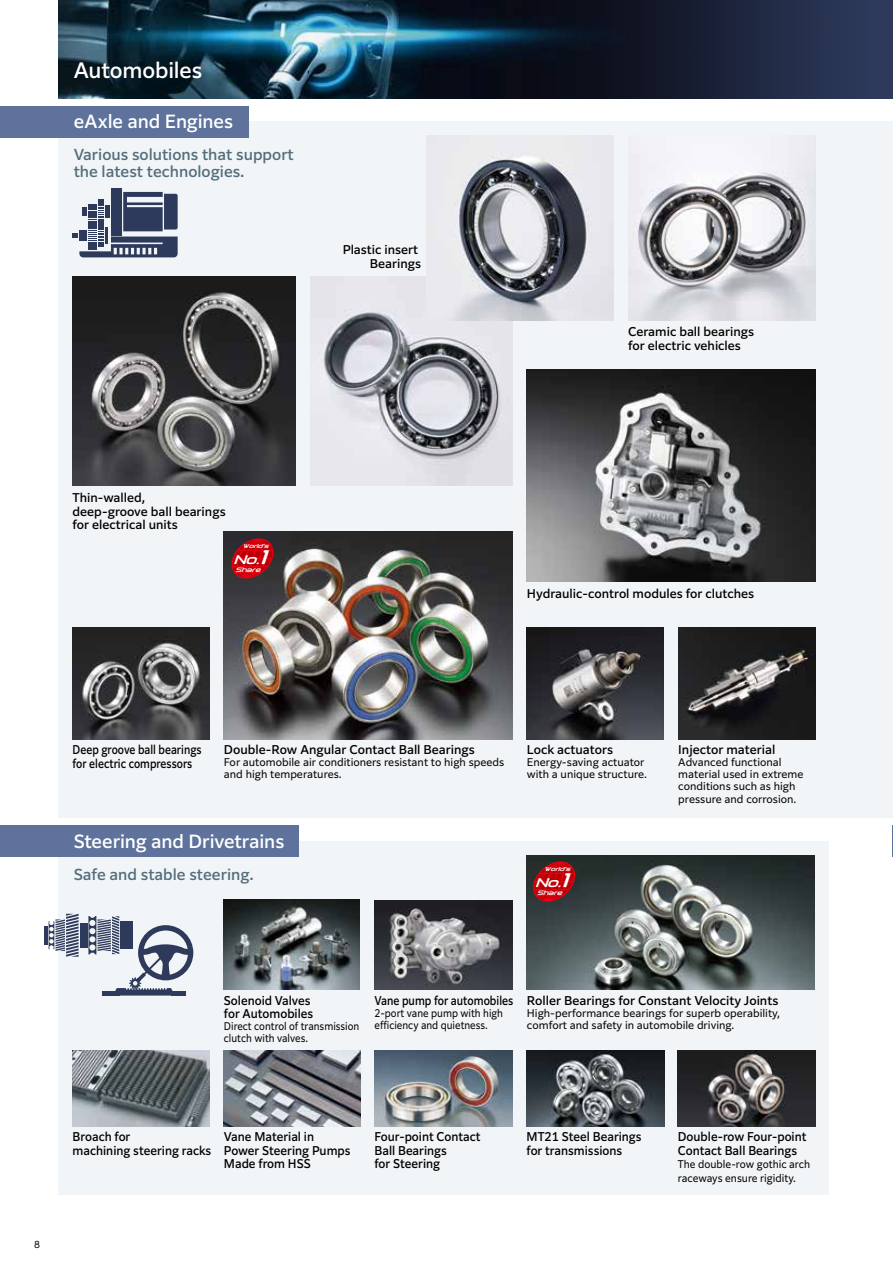
<style>
.page{position:relative;width:893px;height:1263px;background:#fff}
.page>*{position:absolute;margin:0;border:0;box-sizing:border-box;transform-origin:0 0}
.t1{font:500 21px "Clarimo UDPE";letter-spacing:-.005em;color:#fff}
.t2{font:500 18px "Clarimo UDPE";letter-spacing:-.005em;color:#fff}
.t3{font:500 15px/16.5px "Clarimo UDPE";color:#526d7b}
.t4{font:italic 700 12.75px "Downlink";color:#fff;scale:1.05 1}
.t5{font:500 12px/13.5px "Clarimo UDPE";color:#000}
.t6{font:500 12px/13.5px "Clarimo UDPE";color:#000;scale:.95 1}
.t7{font:500 12px/13.5px "Clarimo UDPE";color:#000;scale:.85 1}
.t8{font:500 12px "Clarimo UDPE";color:#000;scale:.86 1}
.t9{font:10.5px/12px "Clarimo UDPE";color:#000}
.t10{font:10.5px/12px "Clarimo UDPE";color:#000;scale:.91 1}
.t11{font:10.5px/13.5px "Clarimo UDPE";color:#000;scale:.95 1}
.t12{font:9px "UD Shin Go NT Pro";color:#000}
.t13{font:italic 700 6.45px "Downlink";color:#fff;scale:1.05 1}
.t14{font:italic 700 5.7px "Downlink";color:#fff;scale:1.05 1}
.s1{font-size:19.95px}
</style>
<div class="page">
<div style="left:58px;top:0;width:835px;height:98px;background:#2d3a5b"></div>
<img style="left:58px;top:0;width:764px;height:98px">
<div style="left:58px;top:122px;width:835px;height:696px;background:#f2f5f7"></div>
<div style="left:58px;top:841px;width:771px;height:354px;background:#f2f5f7"></div>
<img style="left:224px;top:899px;width:136px;height:91px">
<img style="left:527px;top:628px;width:137px;height:111px">
<img style="left:224px;top:1050px;width:136px;height:77px">
<img style="left:374px;top:1050px;width:138px;height:77px">
<img style="left:73px;top:1050px;width:137px;height:77px">
<div style="left:111px;top:188px;width:11px;height:47px;background:#2d3a5b"></div>
<svg style="left:72px;top:192px;width:106px;height:65px"></svg>
<div style="left:0;top:826px;width:299px;height:31px;background:#5e729c"></div>
<img style="left:224px;top:532px;width:289px;height:207px">
<svg style="left:228px;top:536px;width:49px;height:45px;background:#86151b"></svg>
<hr style="left:237px;top:550px;width:36px;height:1px;background:#e60012">
<hr style="left:232px;top:566px;width:36px;height:1px;background:#e60012">
<img style="left:527px;top:855px;width:288px;height:135px">
<img style="left:678px;top:1050px;width:137px;height:77px">
<svg style="left:88px;top:916px;width:105px;height:79px"></svg>
<svg style="left:49px;top:914px;width:30px;height:43px"></svg>
<hr style="left:44px;top:926px;width:3px;height:18px;background:#2d3a5b">
<div style="left:80px;top:923px;width:7px;height:24px;background:#2d3a5b"></div>
<div style="left:120px;top:921px;width:13px;height:28px;background:#2d3a5b"></div>
<div style="left:0;top:106px;width:248px;height:31px;background:#5e729c"></div>
<img style="left:310px;top:276px;width:203px;height:210px">
<img style="left:73px;top:628px;width:137px;height:111px">
<img style="left:374px;top:900px;width:138px;height:90px">
<img style="left:73px;top:276px;width:223px;height:210px">
<img style="left:527px;top:1050px;width:137px;height:77px">
<img style="left:678px;top:628px;width:137px;height:111px">
<img style="left:527px;top:370px;width:288px;height:212px">
<img style="left:427px;top:136px;width:187px;height:185px">
<img style="left:628px;top:136px;width:187px;height:185px">
<svg style="left:530px;top:859px;width:49px;height:45px;background:#83161b"></svg>
<hr style="left:539px;top:873px;width:36px;height:1px;background:#e60012">
<hr style="left:534px;top:889px;width:35px;height:1px;background:#e60012">
<h1 class="t1" style="left:74px;top:54px;width:130px">Automobiles</h1>
<h2 class="t2" style="left:74px;top:107px;width:161px">eAxle and Engines</h2>
<h3 class="t3" style="left:74px;top:145px;width:222px">Various solutions that support the latest technologies.</h3>
<p class="t5" style="left:343px;top:242px;width:80px;text-align:right">Plastic insert<br>Bearings</p>
<p class="t5" style="left:73px;top:490px;width:155px">Thin-walled,<br>deep-groove ball bearings for electrical units</p>
<p class="t14" style="left:243px;top:542px;width:28px">World’s</p>
<p class="t4" style="left:234px;top:550px;width:41px">No.<span class="s1">1</span></p>
<p class="t13" style="left:236px;top:565px;width:28px">Share</p>
<p class="t5" style="left:628px;top:324px;width:128px">Ceramic ball bearings for electric vehicles</p>
<p class="t5" style="left:527px;top:586px;width:229px">Hydraulic-control modules for clutches</p>
<p class="t7" style="left:73px;top:742px;width:153px">Deep groove ball bearings for electric compressors</p>
<p class="t5" style="left:224px;top:742px;width:252px">Double-Row Angular Contact Ball Bearings</p>
<p class="t9" style="left:224px;top:756px;width:282px">For automobile air conditioners resistant to high speeds and high temperatures.</p>
<p class="t5" style="left:527px;top:742px;width:88px">Lock actuators</p>
<p class="t9" style="left:527px;top:756px;width:122px">Energy-saving actuator with a unique structure.</p>
<p class="t5" style="left:678px;top:742px;width:99px">Injector material</p>
<p class="t9" style="left:678px;top:756px;width:127px">Advanced functional material used in extreme conditions such as high pressure and corrosion.</p>
<h2 class="t2" style="left:74px;top:827px;width:212px">Steering and Drivetrains</h2>
<h3 class="t3" style="left:74px;top:865px;width:182px">Safe and stable steering.</h3>
<p class="t14" style="left:545px;top:865px;width:28px">World’s</p>
<p class="t4" style="left:536px;top:873px;width:41px">No.<span class="s1">1</span></p>
<p class="t13" style="left:537px;top:888px;width:28px">Share</p>
<p class="t6" style="left:224px;top:993px;width:96px">Solenoid Valves for Automobiles</p>
<p class="t10" style="left:224px;top:1020px;width:150px">Direct control of transmission clutch with valves.</p>
<p class="t8" style="left:374px;top:991px;width:163px">Vane pump for automobiles</p>
<p class="t10" style="left:374px;top:1006px;width:143px">2-port vane pump with high efficiency and quietness.</p>
<p class="t5" style="left:527px;top:993px;width:253px">Roller Bearings for Constant Velocity Joints</p>
<p class="t9" style="left:527px;top:1006px;width:255px">High-performance bearings for superb operability, comfort and safety in automobile driving.</p>
<p class="t12" style="left:34px;top:1238px;width:7px">8</p>
<p class="t6" style="left:73px;top:1129px;width:148px">Broach for<br>machining steering racks</p>
<p class="t6" style="left:224px;top:1129px;width:135px">Vane Material in<br>Power Steering Pumps<br>Made from HSS</p>
<p class="t6" style="left:374px;top:1129px;width:113px">Four-point Contact<br>Ball Bearings<br>for Steering</p>
<p class="t6" style="left:527px;top:1129px;width:123px">MT21 Steel Bearings for transmissions</p>
<p class="t6" style="left:678px;top:1129px;width:137px">Double-row Four-point<br>Contact Ball Bearings</p>
<p class="t11" style="left:678px;top:1157px;width:141px">The double-row gothic arch raceways ensure rigidity.</p>
</div>
